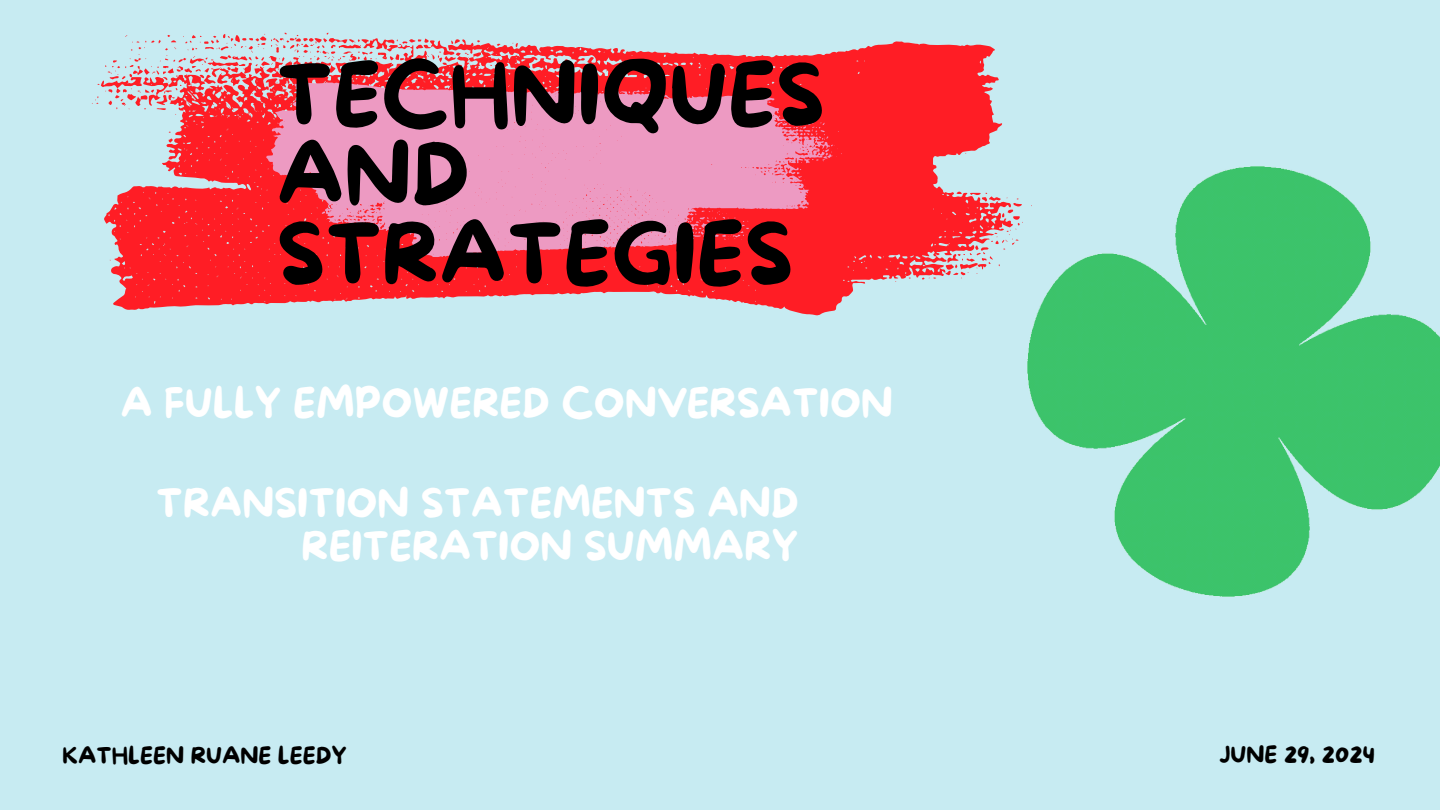
<style>
.page{position:relative;width:1440px;height:810px;background:#c7ebf2}
.page>*{position:absolute;margin:0;border:0;box-sizing:border-box;transform-origin:0 0}
.t1{font:84.4px/79.5px "More Sugar";color:#000}
.t2{font:40px/43.5px "More Sugar";color:#fff;text-align:right}
.t3{font:22.8px "More Sugar";color:#000}
.t4{font:22.7px "More Sugar";color:#000}
</style>
<div class="page">
<svg style="left:92px;top:33px;width:931px;height:282px;fill:#ff1d25"></svg>
<img style="left:1027px;top:166px;width:413px;height:431px">
<svg style="left:266px;top:81px;width:576px;height:176px;background:#f17695"></svg>
<p class="t1" style="left:277px;top:59px;width:550px">TECHNIQUES<br>AND<br>STRATEGIES</p>
<p class="t2" style="left:120px;top:383px;width:774px">A FULLY EMPOWERED CONVERSATION</p>
<h1 class="t2" style="left:156px;top:483px;width:644px">TRANSITION STATEMENTS AND<br>REITERATION SUMMARY</h1>
<p class="t3" style="left:63px;top:743px;width:286px">KATHLEEN RUANE LEEDY</p>
<p class="t4" style="left:1219px;top:742px;width:157px">JUNE 29, 2024</p>
</div>
